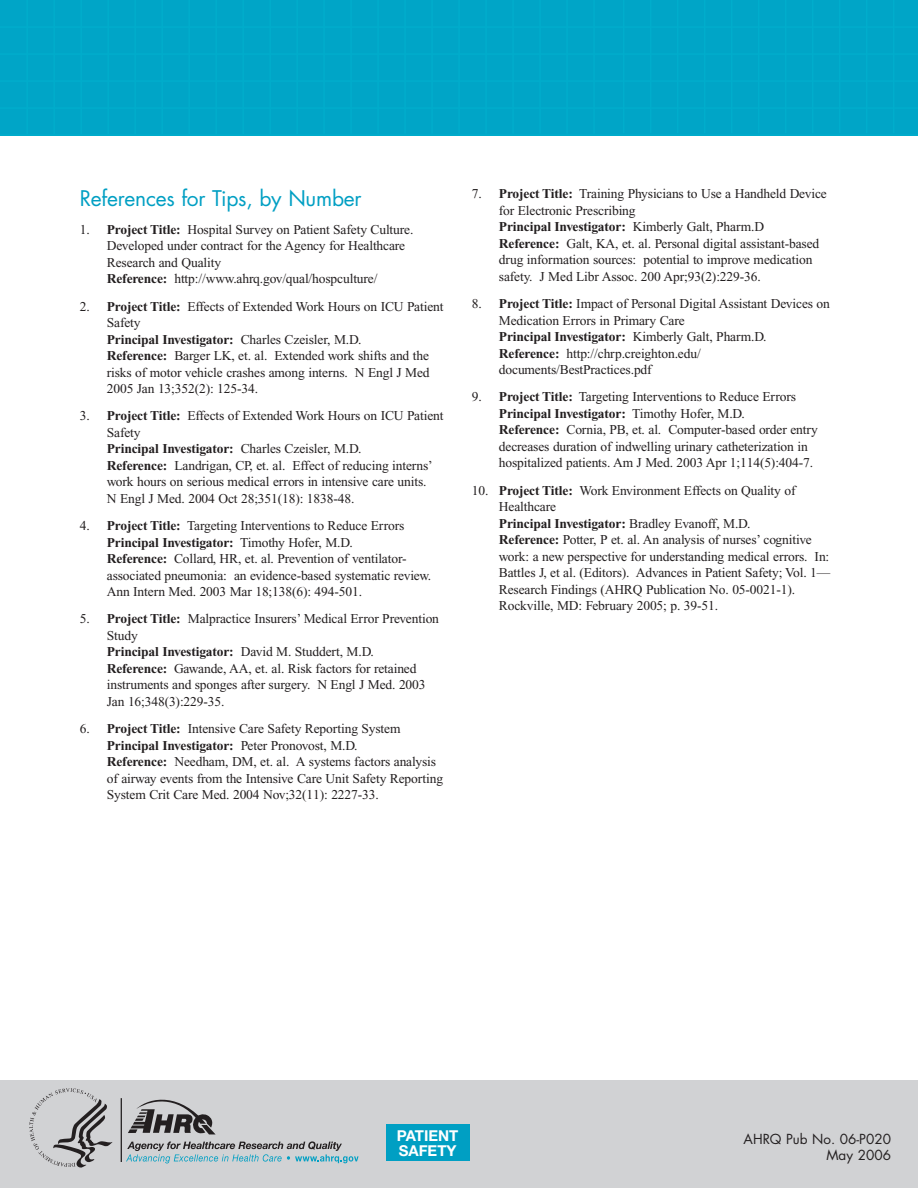
<style>
.page{position:relative;width:918px;height:1188px;background:#fff}
.page>*{position:absolute;margin:0;border:0;box-sizing:border-box;transform-origin:0 0}
.t1{font:21px "Futura";letter-spacing:-.01em;color:#009fc3}
.t2{font:700 15px/15px "Helvetica Neue";color:#fff}
.t3{font:13.5px/16.5px "Times New Roman";letter-spacing:-.01em;color:#231f20}
.t4{font:13.5px/16.2px "Futura";color:#231f20;text-align:right}
.s1{font-weight:700}
</style>
<div class="page">
<div style="left:0;top:0;width:918px;height:136px;background:#00a5c7"></div>
<hr style="left:0;top:26px;width:918px;height:2px;background:#00adcc">
<hr style="left:0;top:53px;width:918px;height:2px;background:#00adcc">
<hr style="left:0;top:80px;width:918px;height:2px;background:#00adcc">
<hr style="left:0;top:107px;width:918px;height:2px;background:#00adcc">
<hr style="left:0;top:134px;width:918px;height:2px;background:#00adcc">
<hr style="left:26px;top:0;width:2px;height:134px;background:#00adcc">
<hr style="left:53px;top:0;width:2px;height:134px;background:#00adcc">
<hr style="left:80px;top:0;width:2px;height:134px;background:#00adcc">
<hr style="left:107px;top:0;width:2px;height:134px;background:#00adcc">
<hr style="left:134px;top:0;width:2px;height:134px;background:#00adcc">
<hr style="left:161px;top:0;width:2px;height:134px;background:#00adcc">
<hr style="left:188px;top:0;width:2px;height:134px;background:#00adcc">
<hr style="left:215px;top:0;width:2px;height:134px;background:#00adcc">
<hr style="left:242px;top:0;width:2px;height:134px;background:#00adcc">
<hr style="left:269px;top:0;width:2px;height:134px;background:#00adcc">
<hr style="left:296px;top:0;width:2px;height:134px;background:#00adcc">
<hr style="left:323px;top:0;width:2px;height:134px;background:#00adcc">
<hr style="left:350px;top:0;width:2px;height:134px;background:#00adcc">
<hr style="left:377px;top:0;width:2px;height:134px;background:#00adcc">
<hr style="left:404px;top:0;width:2px;height:134px;background:#00adcc">
<hr style="left:431px;top:0;width:2px;height:134px;background:#00adcc">
<hr style="left:458px;top:0;width:2px;height:134px;background:#00adcc">
<hr style="left:485px;top:0;width:2px;height:134px;background:#00adcc">
<hr style="left:512px;top:0;width:2px;height:134px;background:#00adcc">
<hr style="left:539px;top:0;width:2px;height:134px;background:#00adcc">
<hr style="left:566px;top:0;width:2px;height:134px;background:#00adcc">
<hr style="left:593px;top:0;width:2px;height:134px;background:#00adcc">
<hr style="left:623px;top:0;width:1px;height:133px;background:#00adcc">
<hr style="left:650px;top:0;width:1px;height:133px;background:#00adcc">
<hr style="left:677px;top:0;width:1px;height:133px;background:#00adcc">
<hr style="left:704px;top:0;width:1px;height:133px;background:#00adcc">
<hr style="left:731px;top:0;width:1px;height:133px;background:#00adcc">
<hr style="left:758px;top:0;width:1px;height:133px;background:#00adcc">
<hr style="left:785px;top:0;width:1px;height:133px;background:#00adcc">
<hr style="left:812px;top:0;width:1px;height:133px;background:#00adcc">
<hr style="left:839px;top:0;width:1px;height:133px;background:#00adcc">
<hr style="left:866px;top:0;width:1px;height:133px;background:#00adcc">
<hr style="left:893px;top:0;width:1px;height:133px;background:#00adcc">
<div style="left:0;top:1080px;width:918px;height:108px;background:#d1d2d4"></div>
<div style="left:386px;top:1125px;width:84px;height:36px;background:#009fc3"></div>
<svg style="left:126px;top:1141px;width:233px;height:22px"></svg>
<svg style="left:29px;top:1088px;width:84px;height:80px"></svg>
<hr style="left:121px;top:1098px;width:1px;height:64px;background:#231f20">
<svg style="left:128px;top:1099px;width:87px;height:35px"></svg>
<h1 class="t1" style="left:80px;top:189px;width:283px">References for Tips, by Number</h1>
<p class="t3" style="left:107px;top:222px;width:308px;text-indent:-27px">1. <span class="s1">Project Title:</span> Hospital Survey on Patient Safety Culture.<br>Developed under contract for the Agency for Healthcare Research and Quality<br><span class="s1">Reference:</span> http://www.ahrq.gov/qual/hospculture/</p>
<p class="t3" style="left:107px;top:299px;width:338px;text-indent:-27px">2. <span class="s1">Project Title:</span> Effects of Extended Work Hours on ICU Patient Safety<br><span class="s1">Principal Investigator:</span> Charles Czeisler, M.D.<br><span class="s1">Reference:</span> Barger LK, et. al. Extended work shifts and the risks of motor vehicle crashes among interns. N Engl J Med 2005 Jan 13;352(2): 125-34.</p>
<p class="t3" style="left:107px;top:409px;width:338px;text-indent:-27px">3. <span class="s1">Project Title:</span> Effects of Extended Work Hours on ICU Patient Safety<br><span class="s1">Principal Investigator:</span> Charles Czeisler, M.D.<br><span class="s1">Reference:</span> Landrigan, CP, et. al. Effect of reducing interns’ work hours on serious medical errors in intensive care units.<br>N Engl J Med. 2004 Oct 28;351(18): 1838-48.</p>
<p class="t3" style="left:107px;top:519px;width:326px;text-indent:-27px">4. <span class="s1">Project Title:</span> Targeting Interventions to Reduce Errors <span class="s1">Principal Investigator:</span> Timothy Hofer, M.D.<br><span class="s1">Reference:</span> Collard, HR, et. al. Prevention of ventilator&shy;associated pneumonia: an evidence-based systematic review.<br>Ann Intern Med. 2003 Mar 18;138(6): 494-501.</p>
<p class="t3" style="left:107px;top:612px;width:334px;text-indent:-27px">5. <span class="s1">Project Title:</span> Malpractice Insurers’ Medical Error Prevention Study<br><span class="s1">Principal Investigator:</span> David M. Studdert, M.D.<br><span class="s1">Reference:</span> Gawande, AA, et. al. Risk factors for retained instruments and sponges after surgery. N Engl J Med. 2003<br>Jan 16;348(3):229-35.</p>
<p class="t3" style="left:107px;top:722px;width:338px;text-indent:-27px">6. <span class="s1">Project Title:</span> Intensive Care Safety Reporting System <span class="s1">Principal Investigator:</span> Peter Pronovost, M.D.<br><span class="s1">Reference:</span> Needham, DM, et. al. A systems factors analysis of airway events from the Intensive Care Unit Safety Reporting System Crit Care Med. 2004 Nov;32(11): 2227-33.</p>
<p class="t3" style="left:499px;top:187px;width:330px;text-indent:-27px">7. <span class="s1">Project Title:</span> Training Physicians to Use a Handheld Device for Electronic Prescribing<br><span class="s1">Principal Investigator:</span> Kimberly Galt, Pharm.D <span class="s1">Reference:</span> Galt, KA, et. al. Personal digital assistant-based drug information sources: potential to improve medication safety. J Med Libr Assoc. 200 Apr;93(2):229-36.</p>
<p class="t3" style="left:499px;top:297px;width:333px;text-indent:-27px">8. <span class="s1">Project Title:</span> Impact of Personal Digital Assistant Devices on Medication Errors in Primary Care<br><span class="s1">Principal Investigator:</span> Kimberly Galt, Pharm.D.<br><span class="s1">Reference:</span> http://chrp.creighton.edu/ documents/BestPractices.pdf</p>
<p class="t3" style="left:499px;top:390px;width:320px;text-indent:-27px">9. <span class="s1">Project Title:</span> Targeting Interventions to Reduce Errors <span class="s1">Principal Investigator:</span> Timothy Hofer, M.D.<br><span class="s1">Reference:</span> Cornia, PB, et. al. Computer-based order entry decreases duration of indwelling urinary catheterization in hospitalized patients. Am J Med. 2003 Apr 1;114(5):404-7.</p>
<p class="t3" style="left:499px;top:483px;width:333px;text-indent:-27px">10. <span class="s1">Project Title:</span> Work Environment Effects on Quality of Healthcare<br><span class="s1">Principal Investigator:</span> Bradley Evanoff, M.D.<br><span class="s1">Reference:</span> Potter, P et. al. An analysis of nurses’ cognitive work: a new perspective for understanding medical errors. In:<br>Battles J, et al. (Editors). Advances in Patient Safety; Vol. 1— Research Findings (AHRQ Publication No. 05-0021-1).<br>Rockville, MD: February 2005; p. 39-51.</p>
<p class="t2" style="left:397px;top:1130px;width:63px">PATIENT<br>SAFETY</p>
<p class="t4" style="left:744px;top:1132px;width:149px">AHRQ Pub No. 06-P020<br>May 2006</p>
</div>
